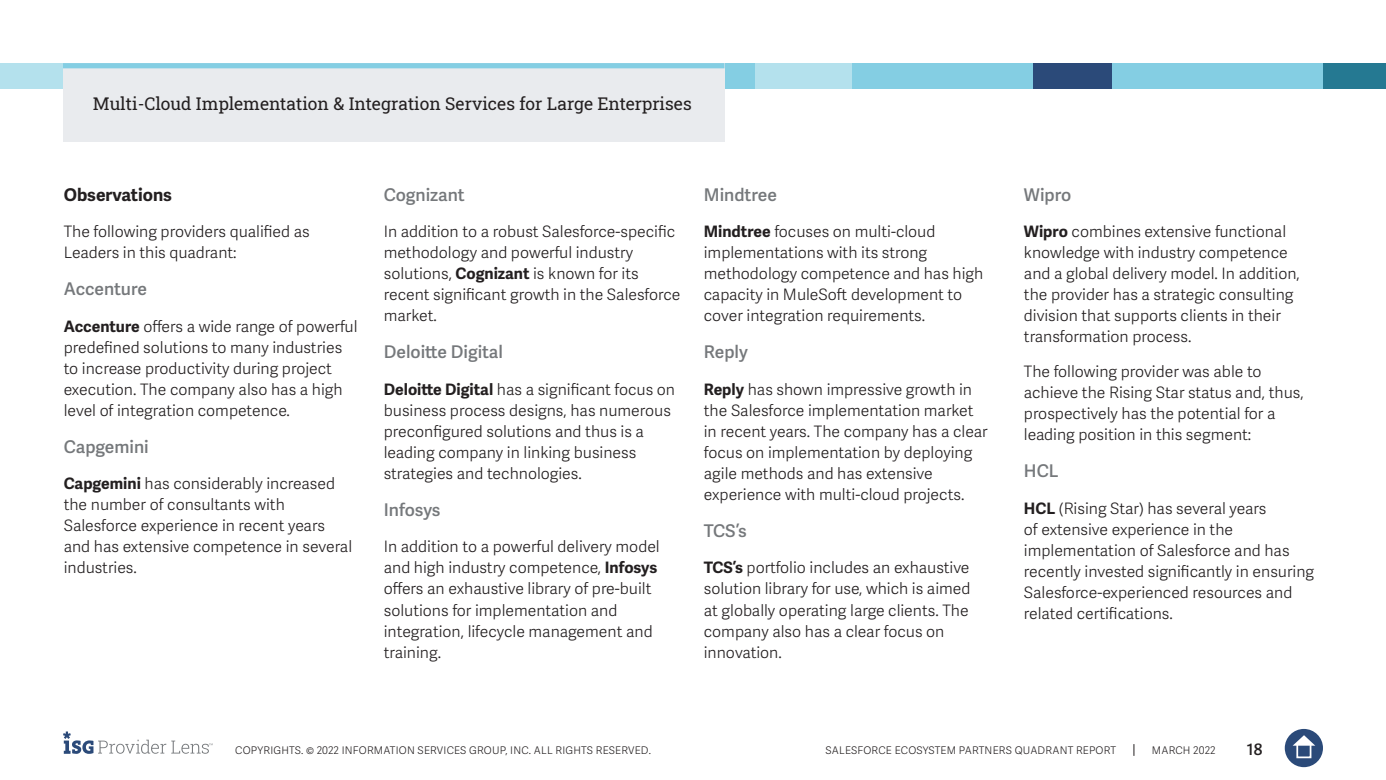
<style>
.page{position:relative;width:1386px;height:780px;background:#fff}
.page>*{position:absolute;margin:0;border:0;box-sizing:border-box;transform-origin:0 0}
.t1{font:600 17.5px "Adelle Sans";color:#75787b}
.Section_Label_Light{font:17.5px "Roboto Slab ISG P Regular";color:#231f20}
.t2{font:700 17.5px "Adelle Sans";color:#231f20}
.t3{font:300 15.75px/21px "Adelle Sans";color:#231f20}
.t4{font:600 15.75px "Adelle Sans";color:#231f20}
.t5{font:300 10.5px "Adelle Sans";letter-spacing:.02em;color:#231f20}
.s1{font-weight:700}
</style>
<div class="page">
<svg style="left:1133px;top:744px;width:1px;height:12px"></svg>
<div style="left:1285px;top:729px;width:38px;height:38px;background:#2b4a79;border-radius:50%"></div>
<svg style="left:1293px;top:735px;width:22px;height:10px"></svg>
<div style="left:1296px;top:743px;width:15px;height:15px;border:2px solid #fff"></div>
<svg style="left:63px;top:731px;width:150px;height:23px"></svg>
<div style="left:1047px;top:63px;width:276px;height:26px;background:#84cee3"></div>
<div style="left:0;top:63px;width:158px;height:26px;background:#b4e1ed"></div>
<div style="left:850px;top:63px;width:184px;height:26px;background:#84cee3"></div>
<div style="left:1323px;top:63px;width:63px;height:26px;background:#257992"></div>
<div style="left:1033px;top:63px;width:79px;height:26px;background:#2b4a79"></div>
<div style="left:754px;top:63px;width:98px;height:26px;background:#b4e1ed"></div>
<div style="left:598px;top:63px;width:157px;height:26px;background:#84cee3"></div>
<div style="left:63px;top:63px;width:661px;height:79px;background:#e9ebee"></div>
<div style="left:63px;top:63px;width:661px;height:5px;background:#84cee3"></div>
<p class="Section_Label_Light" style="left:93px;top:91px;width:601px">Multi-Cloud Implementation &amp; Integration Services for Large Enterprises</p>
<p class="t2" style="left:64px;top:184px;width:110px">Observations</p>
<p class="t3" style="left:64px;top:222px;width:248px">The following providers qualified as<br>Leaders in this quadrant:</p>
<p class="t1" style="left:64px;top:279px;width:85px">Accenture</p>
<p class="t3" style="left:64px;top:316px;width:295px"><span class="s1">Accenture</span> offers a wide range of powerful predefined solutions to many industries to increase productivity during project execution. The company also has a high level of integration competence.</p>
<p class="t1" style="left:64px;top:436px;width:87px">Capgemini</p>
<p class="t3" style="left:64px;top:474px;width:290px"><span class="s1">Capgemini</span> has considerably increased the number of consultants with<br>Salesforce experience in recent years and has extensive competence in several industries.</p>
<p class="t1" style="left:384px;top:184px;width:82px">Cognizant</p>
<p class="t3" style="left:384px;top:222px;width:298px">In addition to a robust Salesforce-specific methodology and powerful industry solutions, <span class="s1">Cognizant</span> is known for its recent significant growth in the Salesforce market.</p>
<p class="t1" style="left:384px;top:342px;width:121px">Deloitte Digital</p>
<p class="t3" style="left:384px;top:379px;width:293px"><span class="s1">Deloitte Digital</span> has a significant focus on business process designs, has numerous preconfigured solutions and thus is a leading company in linking business strategies and technologies.</p>
<p class="t1" style="left:384px;top:499px;width:58px">Infosys</p>
<p class="t3" style="left:384px;top:537px;width:277px">In addition to a powerful delivery model and high industry competence, <span class="s1">Infosys </span>offers an exhaustive library of pre-built solutions for implementation and integration, lifecycle management and training.</p>
<p class="t1" style="left:704px;top:184px;width:75px">Mindtree</p>
<p class="t3" style="left:704px;top:222px;width:281px"><span class="s1">Mindtree</span> focuses on multi-cloud implementations with its strong methodology competence and has high capacity in MuleSoft development to cover integration requirements.</p>
<p class="t1" style="left:704px;top:342px;width:46px">Reply</p>
<p class="t3" style="left:704px;top:379px;width:285px"><span class="s1">Reply</span> has shown impressive growth in the Salesforce implementation market in recent years. The company has a clear focus on implementation by deploying agile methods and has extensive experience with multi-cloud projects.</p>
<p class="t1" style="left:704px;top:520px;width:44px">TCS’s</p>
<p class="t3" style="left:704px;top:558px;width:268px"><span class="s1">TCS’s</span> portfolio includes an exhaustive solution library for use, which is aimed at globally operating large clients. The company also has a clear focus on innovation.</p>
<p class="t1" style="left:1024px;top:184px;width:49px">Wipro</p>
<p class="t3" style="left:1024px;top:222px;width:277px"><span class="s1">Wipro</span> combines extensive functional knowledge with industry competence and a global delivery model. In addition, the provider has a strategic consulting division that supports clients in their transformation process.</p>
<p class="t3" style="left:1024px;top:362px;width:281px">The following provider was able to achieve the Rising Star status and, thus, prospectively has the potential for a leading position in this segment:</p>
<p class="t1" style="left:1024px;top:461px;width:36px">HCL</p>
<p class="t3" style="left:1024px;top:498px;width:292px"><span class="s1">HCL</span> (Rising Star) has several years<br>of extensive experience in the implementation of Salesforce and has recently invested significantly in ensuring Salesforce-experienced resources and related certifications.</p>
<p class="t5" style="left:235px;top:744px;width:417px">COPYRIGHTS. © 2022 INFORMATION SERVICES GROUP, INC. ALL RIGHTS RESERVED.</p>
<p class="t5" style="left:826px;top:744px;width:292px">SALESFORCE ECOSYSTEM PARTNERS QUADRANT REPORT</p>
<p class="t5" style="left:1152px;top:744px;width:65px">MARCH 2022</p>
<p class="t4" style="left:1247px;top:740px;width:17px">18</p>
</div>
